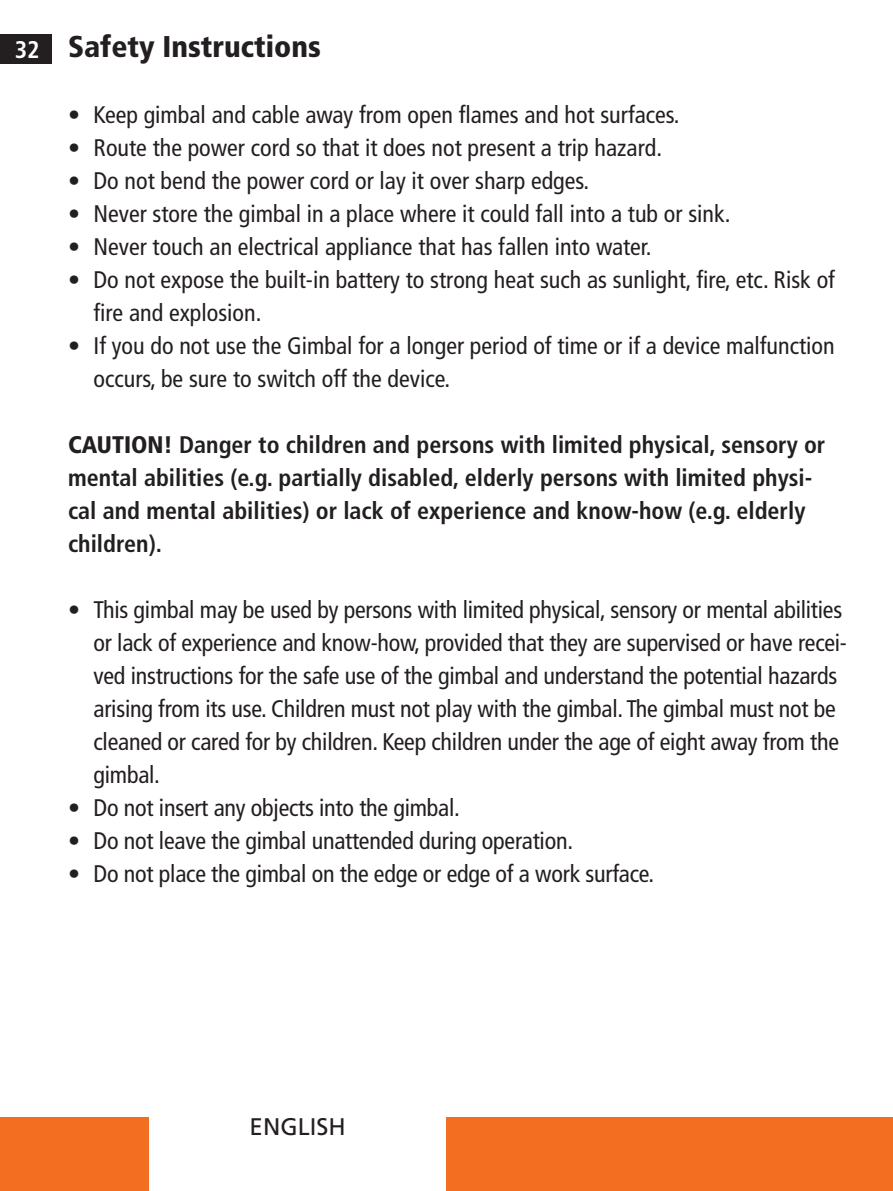
<style>
.page{position:relative;width:893px;height:1191px;background:#fff}
.page>*{position:absolute;margin:0;border:0;box-sizing:border-box;transform-origin:0 0}
.t1{font:900 condensed 30px "Frutiger LT";color:#231f20}
.t2{font:condensed 24px/33px "Frutiger LT";letter-spacing:-.01em;color:#231f20}
.t3{font:700 condensed 24px/33px "Frutiger LT";color:#231f20}
.t4{font:24px "Frutiger LT";color:#231f20}
.t5{font:700 condensed 24px "Frutiger LT";color:#fff}
.s1{font-weight:900}
</style>
<div class="page">
<div style="left:0;top:1116px;width:149px;height:75px;background:#f36e21"></div>
<div style="left:446px;top:1116px;width:447px;height:75px;background:#f36e21"></div>
<div style="left:0;top:34px;width:51px;height:30px;background:#231f20"></div>
<p class="t5" style="left:15px;top:35px;width:26px">32</p>
<p class="t1" style="left:68px;top:28px;width:254px">Safety Instructions</p>
<p class="t2" style="left:68px;top:98px;width:609px">• Keep gimbal and cable away from open flames and hot surfaces.</p>
<p class="t2" style="left:68px;top:131px;width:592px">• Route the power cord so that it does not present a trip hazard.</p>
<p class="t2" style="left:68px;top:164px;width:519px">• Do not bend the power cord or lay it over sharp edges.</p>
<p class="t2" style="left:68px;top:197px;width:660px">• Never store the gimbal in a place where it could fall into a tub or sink.</p>
<p class="t2" style="left:68px;top:230px;width:582px">• Never touch an electrical appliance that has fallen into water.</p>
<p class="t2" style="left:94px;top:263px;width:743px;text-indent:-26px">• Do not expose the built-in battery to strong heat such as sunlight, fire, etc. Risk of fire and explosion.</p>
<p class="t2" style="left:94px;top:329px;width:743px;text-indent:-26px">• If you do not use the Gimbal for a longer period of time or if a device malfunction occurs, be sure to switch off the device.</p>
<p class="t3" style="left:68px;top:428px;width:759px"><span class="s1">CAUTION!</span> Danger to children and persons with limited physical, sensory or mental abilities (e.g. partially disabled, elderly persons with limited physi&shy;cal and mental abilities) or lack of experience and know-how (e.g. elderly children).</p>
<p class="t2" style="left:94px;top:593px;width:755px;text-indent:-26px">• This gimbal may be used by persons with limited physical, sensory or mental abilities or lack of experience and know-how, provided that they are supervised or have recei&shy;ved instructions for the safe use of the gimbal and understand the potential hazards arising from its use. Children must not play with the gimbal. The gimbal must not be cleaned or cared for by children. Keep children under the age of eight away from the gimbal.</p>
<p class="t2" style="left:68px;top:791px;width:390px">• Do not insert any objects into the gimbal.</p>
<p class="t2" style="left:68px;top:824px;width:503px">• Do not leave the gimbal unattended during operation.</p>
<p class="t2" style="left:68px;top:857px;width:584px">• Do not place the gimbal on the edge or edge of a work surface.</p>
<p class="t4" style="left:250px;top:1112px;width:97px">ENGLISH</p>
</div>
